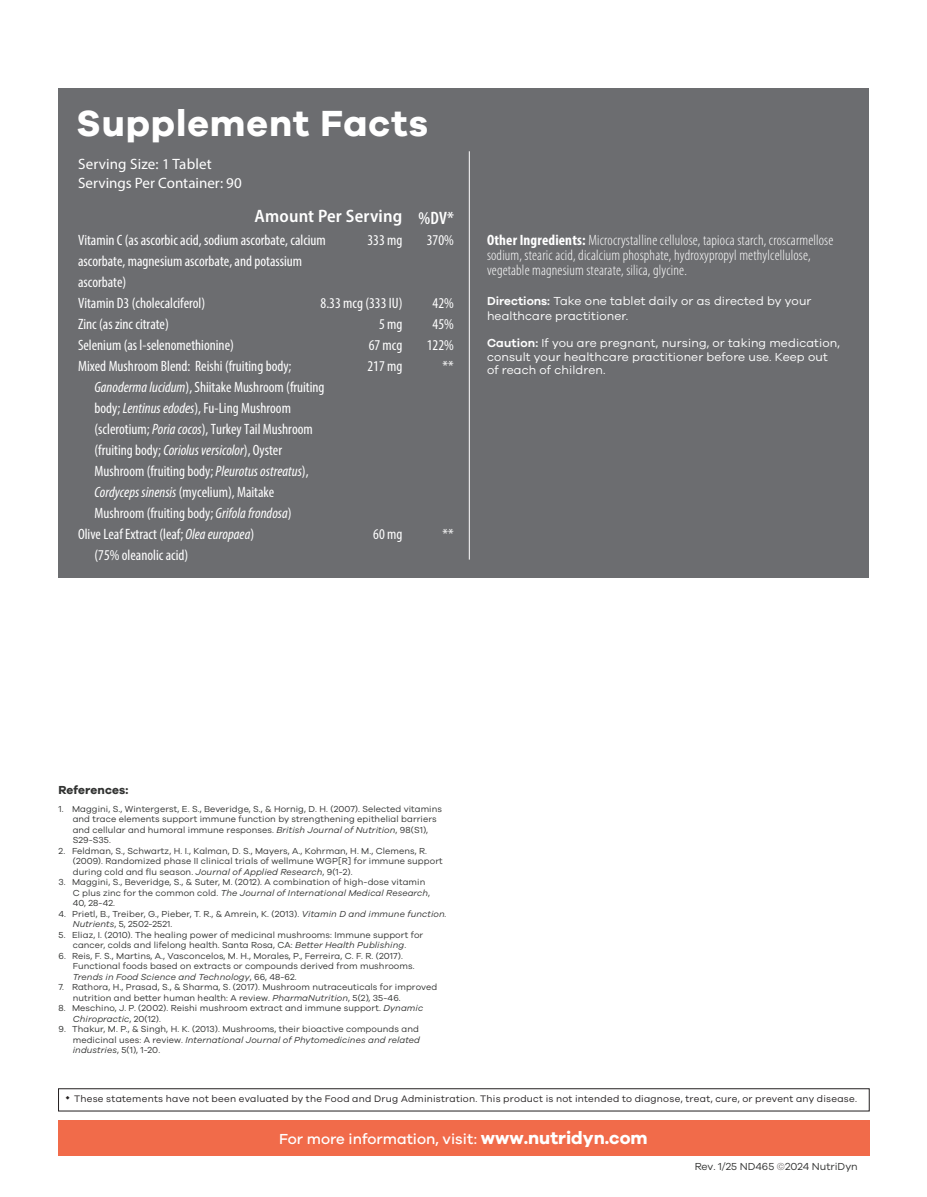
<style>
.page{position:relative;width:927px;height:1197px;background:#fff}
.page>*{position:absolute;margin:0;border:0;box-sizing:border-box;transform-origin:0 0}
.t1{font:700 37.5px "Galano Grotesque";letter-spacing:.025em;color:#fff}
.t2{font:600 semi-condensed 18px "Myriad Pro";letter-spacing:.01em;color:#fff}
.t3{font:600 condensed 18px "Myriad Pro";color:#fff}
.t4{font:condensed 15px/21px "Myriad Pro";color:#fff}
.t5{font:300 condensed 15px/15px "Myriad Pro";letter-spacing:.01em;color:#fff}
.t6{font:15px "Myriad Pro";letter-spacing:.005em;color:#fff}
.t7{font:500 15px "Galano Grotesque";color:#fff}
.t8{font:12px/13.5px "Galano Grotesque";letter-spacing:.01em;color:#fff}
.t9{font:700 12px "Galano Grotesque";letter-spacing:.01em;color:#323332}
.t10{font:10.5px "Galano Grotesque";color:#323332}
.t11{font:9.75px "Galano Grotesque";letter-spacing:.025em;color:#231f20}
.t12{font:9px/10.5px "Galano Grotesque";letter-spacing:.01em;color:#323332}
.s1{font-style:italic}
.s2{font-weight:700}
.s3{font-weight:600}
.s4{font-weight:700;font-size:18px}
.s5{color:#6f6b6b}
</style>
<div class="page">
<div style="left:58px;top:1120px;width:811px;height:36px;background:#f16b4a"></div>
<div style="left:58px;top:89px;width:810px;height:489px;background:#6c6d70"></div>
<hr style="left:469px;top:151px;width:1px;height:408px;background:#fff">
<div style="left:58px;top:1088px;width:811px;height:23px;border:1px solid #231f20"></div>
<p class="t1" style="left:76px;top:100px;width:353px">Supplement Facts</p>
<p class="t6" style="left:78px;top:154px;width:135px">Serving Size: 1 Tablet</p>
<p class="t6" style="left:78px;top:174px;width:165px">Servings Per Container: 90</p>
<p class="t2" style="left:254px;top:204px;width:149px">Amount Per Serving</p>
<p class="t3" style="left:418px;top:206px;width:37px">%DV*</p>
<p class="t4" style="left:78px;top:229px;width:249px">Vitamin C (as ascorbic acid, sodium ascorbate, calcium ascorbate, magnesium ascorbate, and potassium ascorbate)</p>
<p class="t4" style="left:78px;top:292px;width:129px">Vitamin D3 (cholecalciferol)</p>
<p class="t4" style="left:78px;top:313px;width:92px">Zinc (as zinc citrate)</p>
<p class="t4" style="left:78px;top:334px;width:157px">Selenium (as l-selenomethionine)</p>
<p class="t4" style="left:78px;top:355px;width:215px">Mixed Mushroom Blend: Reishi (fruiting body;</p>
<p class="t4" style="left:94px;top:376px;width:231px"><span class="s1">Ganoderma lucidum</span>), Shiitake Mushroom (fruiting</p>
<p class="t4" style="left:94px;top:397px;width:198px">body; <span class="s1">Lentinus edodes</span>), Fu-Ling Mushroom</p>
<p class="t4" style="left:94px;top:418px;width:220px">(sclerotium; <span class="s1">Poria cocos</span>), Turkey Tail Mushroom</p>
<p class="t4" style="left:94px;top:439px;width:189px">(fruiting body; <span class="s1">Coriolus versicolor</span>), Oyster</p>
<p class="t4" style="left:94px;top:460px;width:216px">Mushroom (fruiting body; <span class="s1">Pleurotus ostreatus</span>),</p>
<p class="t4" style="left:94px;top:481px;width:181px"><span class="s1">Cordyceps sinensis</span> (mycelium), Maitake</p>
<p class="t4" style="left:94px;top:502px;width:199px">Mushroom (fruiting body; <span class="s1">Grifola frondosa</span>)</p>
<p class="t4" style="left:78px;top:523px;width:178px">Olive Leaf Extract (leaf; <span class="s1">Olea europaea</span>)</p>
<p class="t4" style="left:94px;top:544px;width:95px">(75% oleanolic acid)</p>
<p class="t4" style="left:367px;top:229px;width:36px">333 mg</p>
<p class="t4" style="left:320px;top:292px;width:83px">8.33 mcg (333 IU)</p>
<p class="t4" style="left:379px;top:313px;width:25px">5 mg</p>
<p class="t4" style="left:369px;top:334px;width:35px">67 mcg</p>
<p class="t4" style="left:367px;top:355px;width:36px">217 mg</p>
<p class="t4" style="left:373px;top:523px;width:31px">60 mg</p>
<p class="t4" style="left:427px;top:229px;width:28px">370%</p>
<p class="t4" style="left:432px;top:292px;width:23px">42%</p>
<p class="t4" style="left:432px;top:313px;width:23px">45%</p>
<p class="t4" style="left:427px;top:334px;width:28px">122%</p>
<p class="t4" style="left:442px;top:355px;width:13px">**</p>
<p class="t4" style="left:442px;top:523px;width:13px">**</p>
<p class="t5" style="left:487px;top:232px;width:348px"><span class="s2">Other Ingredients:</span> Microcrystalline cellulose, tapioca starch, croscarmellose sodium, stearic acid, dicalcium phosphate, hydroxypropyl methylcellulose, vegetable magnesium stearate, silica, glycine.</p>
<p class="t8" style="left:487px;top:293px;width:326px;line-height:15px"><span class="s3">Directions:</span> Take one tablet daily or as directed by your healthcare practitioner.</p>
<p class="t8" style="left:487px;top:336px;width:354px"><span class="s3">Caution:</span> If you are pregnant, nursing, or taking medication, consult your healthcare practitioner before use. Keep out of reach of children.</p>
<p class="t9" style="left:59px;top:783px;width:71px">References:</p>
<p class="t12" style="left:73px;top:803px;width:371px;text-indent:-14px">1. Maggini, S., Wintergerst, E. S., Beveridge, S., &amp; Hornig, D. H. (2007). Selected vitamins and trace elements support immune function by strengthening epithelial barriers and cellular and humoral immune responses. <span class="s1">British Journal of Nutrition</span>, 98(S1), S29-S35.</p>
<p class="t12" style="left:73px;top:845px;width:371px;text-indent:-14px">2. Feldman, S., Schwartz, H. I., Kalman, D. S., Mayers, A., Kohrman, H. M., Clemens, R. (2009). Randomized phase II clinical trials of wellmune WGP[R] for immune support during cold and flu season. <span class="s1">Journal of Applied Research</span>, 9(1-2).</p>
<p class="t12" style="left:73px;top:876px;width:359px;text-indent:-14px">3. Maggini, S., Beveridge, S., &amp; Suter, M. (2012). A combination of high-dose vitamin<br>C plus zinc for the common cold. <span class="s1">The Journal of International Medical Research</span>,<br>40, 28-42.</p>
<p class="t12" style="left:73px;top:908px;width:375px;text-indent:-14px">4. Prietl, B., Treiber, G., Pieber, T. R., &amp; Amrein, K. (2013). <span class="s1">Vitamin D and immune function.<br>Nutrients</span>, 5, 2502-2521.</p>
<p class="t12" style="left:59px;top:929px;width:366px;text-align:center">5. Eliaz, I. (2010). The healing power of medicinal mushrooms: Immune support for cancer, colds and lifelong health. Santa Rosa, CA: <span class="s1">Better Health Publishing</span>.</p>
<p class="t12" style="left:73px;top:950px;width:343px;text-indent:-14px">6. Reis, F. S., Martins, A., Vasconcelos, M. H., Morales, P., Ferreira, C. F. R. (2017).<br>Functional foods based on extracts or compounds derived from mushrooms.<br><span class="s1">Trends in Food Science and Technology</span>, 66, 48-62.</p>
<p class="t12" style="left:73px;top:981px;width:366px;text-indent:-14px">7. Rathora, H., Prasad, S., &amp; Sharma, S. (2017). Mushroom nutraceuticals for improved nutrition and better human health: A review. <span class="s1">PharmaNutrition</span>, 5(2), 35-46.</p>
<p class="t12" style="left:73px;top:1002px;width:352px;text-indent:-14px">8. Meschino, J. P. (2002). Reishi mushroom extract and immune support. <span class="s1">Dynamic<br>Chiropractic</span>, 20(12).</p>
<p class="t12" style="left:73px;top:1023px;width:349px;text-align:justify;text-indent:-14px">9. Thakur, M. P., &amp; Singh, H. K. (2013). Mushrooms, their bioactive compounds and medicinal uses: A review. <span class="s1">International Journal of Phytomedicines and related industries</span>, 5(1), 1-20.</p>
<p class="t11" style="left:74px;top:1093px;width:784px">These statements have not been evaluated by the Food and Drug Administration. This product is not intended to diagnose, treat, cure, or prevent any disease.</p>
<p class="t7" style="left:279px;top:1129px;width:370px">For more information, visit: <span class="s4">www.nutridyn.com</span></p>
<p class="t10" style="left:694px;top:1160px;width:165px">Rev. 1/25 ND465 <span class="s5">©</span>2024 NutriDyn</p>
</div>
